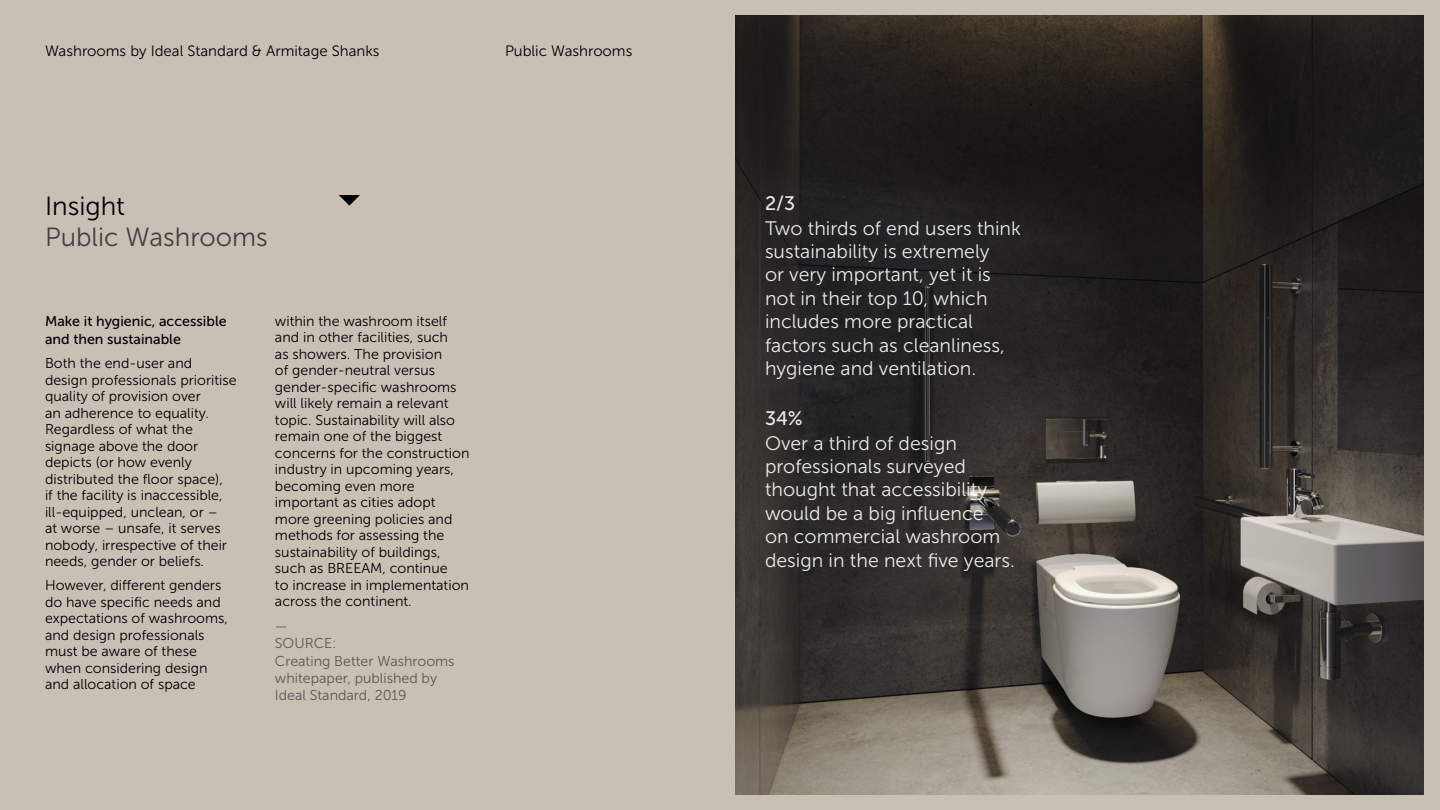
<style>
.page{position:relative;width:1440px;height:810px;background:#c8c0b5}
.page>*{position:absolute;margin:0;border:0;box-sizing:border-box;transform-origin:0 0}
.t1{font:26.25px "Museo Sans 300";color:#42403f}
.t2{font:26.25px "Museo Sans 300";color:#000}
.t3{font:19.5px/23.4px "Museo Sans 300";color:#fff}
.t4{font:19.5px "Museo Sans 500";color:#fff}
.t5{font:15px "Museo Sans 300";color:#000}
.t6{font:14.25px/16.5px "Museo Sans 300";color:#000}
.t7{font:14.25px/17.2px "Museo Sans 300";color:#595755}
.t8{font:14.25px/18.8px "Museo Sans 500";color:#000}
</style>
<div class="page">
<img style="left:735px;top:16px;width:689px;height:778px">
<svg style="left:339px;top:195px;width:21px;height:11px"></svg>
<p class="t5" style="left:45px;top:43px;width:336px">Washrooms by Ideal Standard &amp; Armitage Shanks</p>
<p class="t5" style="left:505px;top:43px;width:129px">Public Washrooms</p>
<h1 class="t2" style="left:45px;top:192px;width:82px">Insight</h1>
<h1 class="t1" style="left:45px;top:223px;width:224px">Public Washrooms</h1>
<p class="t8" style="left:45px;top:311px;width:183px">Make it hygienic, accessible and then sustainable</p>
<p class="t6" style="left:45px;top:355px;width:193px">Both the end-user and design professionals prioritise quality of provision over<br>an adherence to equality.<br>Regardless of what the signage above the door depicts (or how evenly distributed the floor space),<br>if the facility is inaccessible, ill-equipped, unclean, or –<br>at worse – unsafe, it serves nobody, irrespective of their needs, gender or beliefs.</p>
<p class="t6" style="left:45px;top:577px;width:185px">However, different genders do have specific needs and expectations of washrooms, and design professionals must be aware of these when considering design and allocation of space</p>
<p class="t6" style="left:275px;top:313px;width:196px">within the washroom itself and in other facilities, such<br>as showers. The provision<br>of gender-neutral versus gender-specific washrooms will likely remain a relevant topic. Sustainability will also remain one of the biggest concerns for the construction industry in upcoming years, becoming even more important as cities adopt more greening policies and methods for assessing the sustainability of buildings, such as BREEAM, continue<br>to increase in implementation across the continent.</p>
<p class="t7" style="left:275px;top:618px;width:181px">—<br>SOURCE:<br>Creating Better Washrooms whitepaper, published by<br>Ideal Standard, 2019</p>
<h2 class="t4" style="left:765px;top:192px;width:32px">2/3</h2>
<h2 class="t3" style="left:765px;top:216px;width:257px">Two thirds of end users think sustainability is extremely<br>or very important, yet it is not in their top 10, which includes more practical factors such as cleanliness, hygiene and ventilation.</h2>
<h2 class="t4" style="left:765px;top:407px;width:39px">34%</h2>
<h2 class="t3" style="left:765px;top:431px;width:252px">Over a third of design professionals surveyed thought that accessibility would be a big influence<br>on commercial washroom design in the next five years.</h2>
</div>
